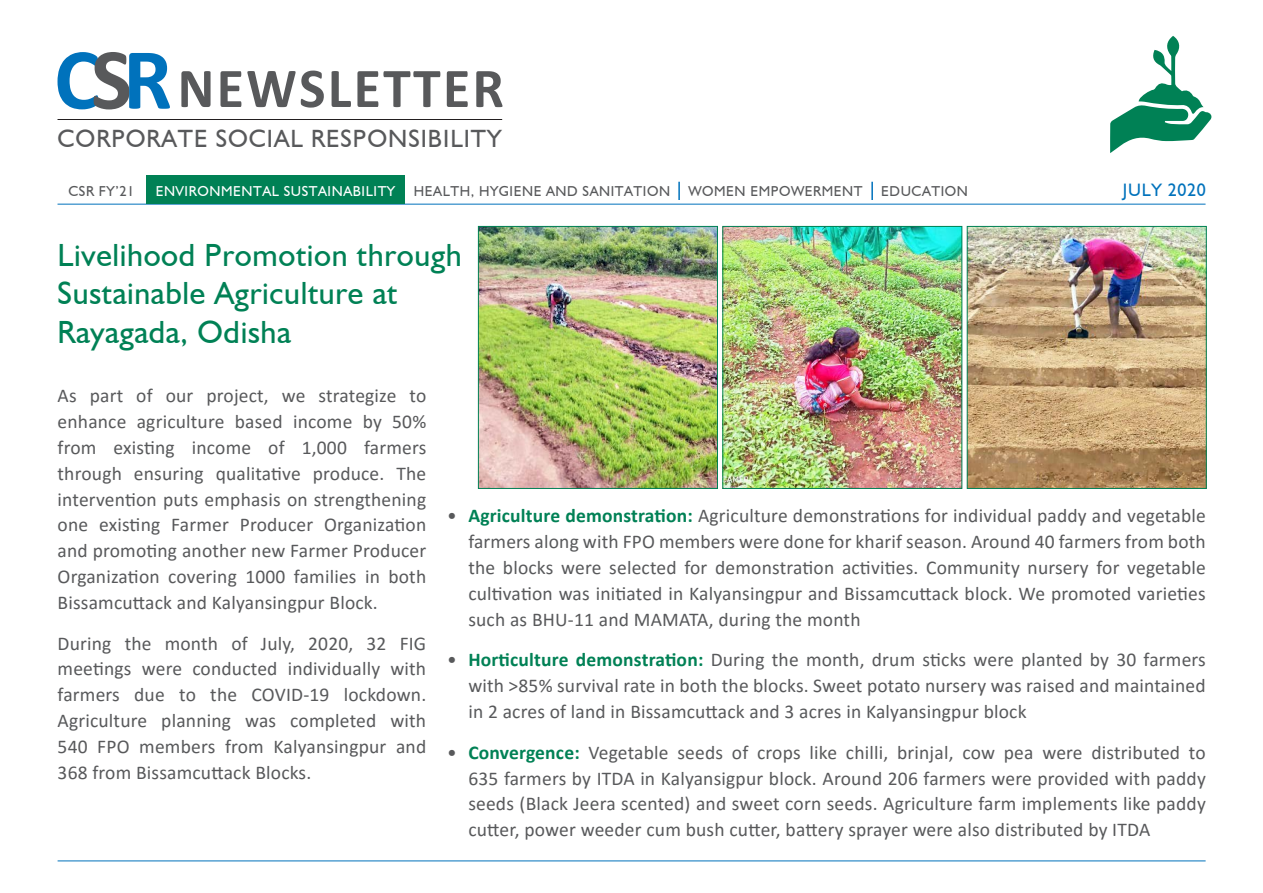
<style>
.page{position:relative;width:1263px;height:893px;background:#fff}
.page>*{position:absolute;margin:0;border:0;box-sizing:border-box;transform-origin:0 0}
.t1{font:700 56.55px "Calibri";letter-spacing:.04em;color:#58595b}
.t2{font:32.1px/38.5px "Humanist 521 BT";letter-spacing:.02em;color:#008155}
.t3{font:24.9px "Humanist 521 BT";letter-spacing:.04em;color:#58595b}
.t4{font:19.5px/25.8px "Calibri";letter-spacing:.01em;color:#58595b;text-align:justify}
.t5{font:18px "Humanist 521 BT";letter-spacing:.04em;color:#0072bc}
.t6{font:14.4px "Humanist 521 BT";letter-spacing:.04em;color:#58595b}
.t7{font:14.4px "Humanist 521 BT";letter-spacing:.04em;color:#fff}
.s1{font-weight:700;color:#008155}
</style>
<div class="page">
<svg style="left:58px;top:52px;width:112px;height:57px"></svg>
<hr style="left:58px;top:119px;width:444px;height:1px;background:#231f20">
<hr style="left:58px;top:204px;width:1147px;height:1px;background:#0072bc">
<svg style="left:1110px;top:36px;width:102px;height:117px"></svg>
<img style="left:480px;top:228px;width:236px;height:259px">
<div style="left:478px;top:226px;width:240px;height:263px;border:1px solid #008155"></div>
<img style="left:724px;top:228px;width:236px;height:259px">
<div style="left:722px;top:226px;width:240px;height:263px;border:1px solid #008155"></div>
<img style="left:969px;top:228px;width:236px;height:259px">
<div style="left:967px;top:226px;width:240px;height:263px;border:1px solid #008155"></div>
<hr style="left:58px;top:860px;width:1147px;height:1px;background:#0072bc">
<div style="left:146px;top:176px;width:258px;height:28px;background:#008155"></div>
<svg style="left:678px;top:182px;width:2px;height:18px"></svg>
<svg style="left:871px;top:182px;width:2px;height:18px"></svg>
<h1 class="t1" style="left:178px;top:48px;width:328px">NEWSLETTER</h1>
<p class="t3" style="left:58px;top:123px;width:445px">CORPORATE SOCIAL RESPONSIBILITY</p>
<p class="t6" style="left:69px;top:182px;width:67px">CSR FY’21</p>
<p class="t7" style="left:156px;top:182px;width:241px">ENVIRONMENTAL SUSTAINABILITY</p>
<p class="t6" style="left:414px;top:182px;width:258px">HEALTH, HYGIENE AND SANITATION</p>
<p class="t6" style="left:688px;top:182px;width:176px">WOMEN EMPOWERMENT</p>
<p class="t6" style="left:881px;top:182px;width:88px">EDUCATION</p>
<p class="t5" style="left:1123px;top:179px;width:85px">JULY 2020</p>
<h2 class="t2" style="left:58px;top:235px;width:406px">Livelihood Promotion through<br>Sustainable Agriculture at<br>Rayagada, Odisha</h2>
<p class="t4" style="left:58px;top:382px;width:370px">As part of our project, we strategize to enhance agriculture based income by 50% from existing income of 1,000 farmers through ensuring qualitative produce. The intervention puts emphasis on strengthening one existing Farmer Producer Organization and promoting another new Farmer Producer Organization covering 1000 families in both Bissamcuttack and Kalyansingpur Block.</p>
<p class="t4" style="left:58px;top:630px;width:370px">During the month of July, 2020, 32 FIG meetings were conducted individually with farmers due to the COVID-19 lockdown.<br>Agriculture planning was completed with 540 FPO members from Kalyansingpur and 368 from Bissamcuttack Blocks.</p>
<p class="t4" style="left:468px;top:502px;width:739px;text-indent:-21px">• <span class="s1">Agriculture demonstration:</span> Agriculture demonstrations for individual paddy and vegetable farmers along with FPO members were done for kharif season. Around 40 farmers from both the blocks were selected for demonstration activities. Community nursery for vegetable cultivation was initiated in Kalyansingpur and Bissamcuttack block. We promoted varieties such as BHU-11 and MAMATA, during the month</p>
<p class="t4" style="left:468px;top:646px;width:739px;text-indent:-21px">• <span class="s1">Horticulture demonstration:</span> During the month, drum sticks were planted by 30 farmers with &gt;85% survival rate in both the blocks. Sweet potato nursery was raised and maintained in 2 acres of land in Bissamcuttack and 3 acres in Kalyansingpur block</p>
<p class="t4" style="left:468px;top:739px;width:739px;text-indent:-21px">• <span class="s1">Convergence:</span> Vegetable seeds of crops like chilli, brinjal, cow pea were distributed to 635 farmers by ITDA in Kalyansigpur block. Around 206 farmers were provided with paddy seeds (Black Jeera scented) and sweet corn seeds. Agriculture farm implements like paddy cutter, power weeder cum bush cutter, battery sprayer were also distributed by ITDA</p>
</div>
